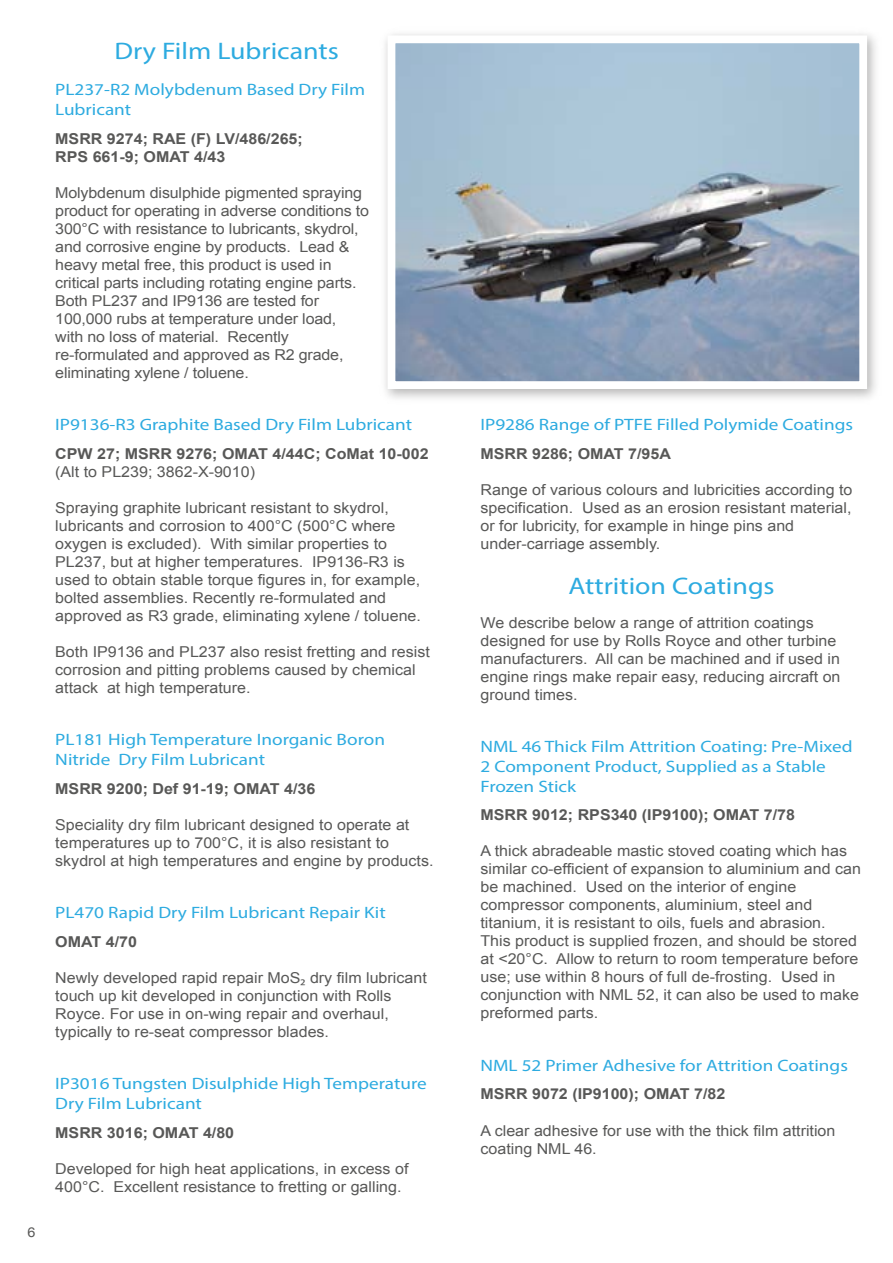
<style>
.page{position:relative;width:893px;height:1263px;background:#fff}
.page>*{position:absolute;margin:0;border:0;box-sizing:border-box;transform-origin:0 0}
.t1{font:24px "Myriad Pro";color:#2dabe0;scale:1.16 1}
.t2{font:16.5px/19.8px "Myriad Pro";color:#2dabe0;scale:1.16 1}
.t3{font:15px/18px "Arial";color:#585857;scale:1.07 1}
.t4{font:700 15px/18px "Arial";color:#585857;scale:1.07 1}
.t5{font:13.5px "Arial";color:#585857;scale:1.07 1}
.s1{font-family:"Myriad Pro"}
</style>
<div class="page">
<img style="left:397px;top:44px;width:461px;height:336px">
<div style="left:388px;top:35px;width:479px;height:354px;border:8px solid #fff"></div>
<p class="t5" style="left:28px;top:1223px;width:9px">6</p>
<h1 class="t1" style="left:115px;top:37px;width:195px">Dry Film Lubricants</h1>
<p class="t2" style="left:55px;top:80px;width:269px">PL237-R2 Molybdenum Based Dry Film<br>Lubricant</p>
<p class="t4" style="left:55px;top:130px;width:233px">MSRR 9274; RAE (F) LV/486/265;<br>RPS 661-9; OMAT 4/43</p>
<p class="t3" style="left:55px;top:184px;width:295px">Molybdenum disulphide pigmented spraying product for operating in adverse conditions to 300°C with resistance to lubricants, skydrol, and corrosive engine by products. Lead &amp; heavy metal free, this product is used in critical parts including rotating engine parts.<br>Both PL237 and IP9136 are tested for 100,000 rubs at temperature under load,<br>with no loss of material. Recently re-formulated and approved as R2 grade, eliminating xylene / toluene.</p>
<p class="t2" style="left:55px;top:415px;width:309px">IP9136-R3 Graphite Based Dry Film Lubricant</p>
<p class="t4" style="left:55px;top:445px;width:350px">CPW 27; MSRR 9276; OMAT 4/44C; CoMat 10-002</p>
<p class="t3" style="left:55px;top:463px;width:188px">(Alt to PL239; 3862-X-9010)</p>
<p class="t3" style="left:55px;top:499px;width:343px">Spraying graphite lubricant resistant to skydrol, lubricants and corrosion to 400°C (500°C where oxygen is excluded). With similar properties to PL237, but at higher temperatures. IP9136-R3 is used to obtain stable torque figures in, for example, bolted assemblies. Recently re-formulated and approved as R3 grade, eliminating xylene / toluene.</p>
<p class="t3" style="left:55px;top:643px;width:352px">Both IP9136 and PL237 also resist fretting and resist corrosion and pitting problems caused by chemical attack at high temperature.</p>
<p class="t2" style="left:55px;top:730px;width:286px">PL181 High Temperature Inorganic Boron<br>Nitride Dry Film Lubricant</p>
<p class="t4" style="left:55px;top:780px;width:245px">MSRR 9200; Def 91-19; OMAT 4/36</p>
<p class="t3" style="left:55px;top:816px;width:355px">Speciality dry film lubricant designed to operate at temperatures up to 700°C, it is also resistant to skydrol at high temperatures and engine by products.</p>
<p class="t2" style="left:55px;top:902px;width:286px">PL470 Rapid Dry Film Lubricant Repair Kit</p>
<p class="t4" style="left:55px;top:933px;width:78px">OMAT 4/70</p>
<p class="t3" style="left:55px;top:969px;width:349px">Newly developed rapid repair MoS<span class="s1">2</span> dry film lubricant touch up kit developed in conjunction with Rolls Royce. For use in on-wing repair and overhaul, typically to re-seat compressor blades.</p>
<p class="t2" style="left:55px;top:1073px;width:322px">IP3016 Tungsten Disulphide High Temperature<br>Dry Film Lubricant</p>
<p class="t4" style="left:55px;top:1124px;width:169px">MSRR 3016; OMAT 4/80</p>
<p class="t3" style="left:55px;top:1160px;width:332px">Developed for high heat applications, in excess of<br>400°C. Excellent resistance to fretting or galling.</p>
<p class="t2" style="left:480px;top:414px;width:323px">IP9286 Range of PTFE Filled Polymide Coatings</p>
<p class="t4" style="left:480px;top:445px;width:180px">MSRR 9286; OMAT 7/95A</p>
<p class="t3" style="left:480px;top:480px;width:349px">Range of various colours and lubricities according to specification. Used as an erosion resistant material, or for lubricity, for example in hinge pins and under-carriage assembly.</p>
<h1 class="t1" style="left:568px;top:571px;width:179px">Attrition Coatings</h1>
<p class="t3" style="left:480px;top:614px;width:338px">We describe below a range of attrition coatings designed for use by Rolls Royce and other turbine manufacturers. All can be machined and if used in engine rings make repair easy, reducing aircraft on ground times.</p>
<p class="t2" style="left:480px;top:736px;width:322px">NML 46 Thick Film Attrition Coating: Pre-Mixed<br>2 Component Product, Supplied as a Stable<br>Frozen Stick</p>
<p class="t4" style="left:480px;top:807px;width:295px">MSRR 9012; RPS340 (IP9100); OMAT 7/78</p>
<p class="t3" style="left:480px;top:842px;width:357px">A thick abradeable mastic stoved coating which has similar co-efficient of expansion to aluminium and can be machined. Used on the interior of engine compressor components, aluminium, steel and titanium, it is resistant to oils, fuels and abrasion.<br>This product is supplied frozen, and should be stored at &lt;20°C. Allow to return to room temperature before use; use within 8 hours of full de-frosting. Used in conjunction with NML 52, it can also be used to make preformed parts.</p>
<p class="t2" style="left:480px;top:1055px;width:318px">NML 52 Primer Adhesive for Attrition Coatings</p>
<p class="t4" style="left:480px;top:1086px;width:230px">MSRR 9072 (IP9100); OMAT 7/82</p>
<p class="t3" style="left:480px;top:1121px;width:333px">A clear adhesive for use with the thick film attrition coating NML 46.</p>
</div>
